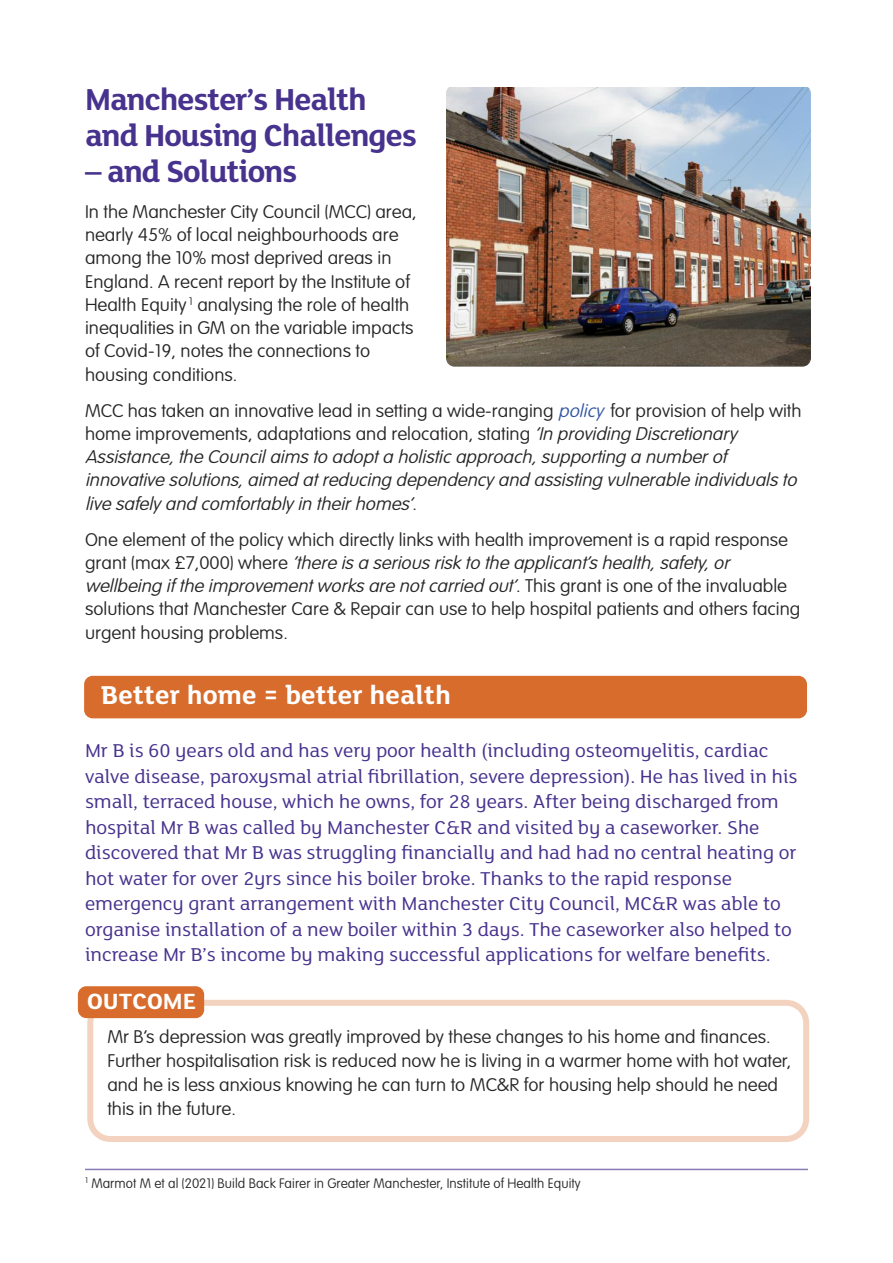
<style>
.page{position:relative;width:893px;height:1263px;background:#fff}
.page>*{position:absolute;margin:0;border:0;box-sizing:border-box;transform-origin:0 0}
.t1{font:700 33px/36px "FS Lola";letter-spacing:-.03em;color:#47328e}
.t2{font:700 28.2px "FS Lola";letter-spacing:.005em;color:#fff}
.t3{font:700 24px "FS Lola";color:#fff;scale:1.05 1}
.t4{font:20.25px/25.5px "FS Lola";letter-spacing:-.005em;color:#47328e;scale:1.05 1}
.t5{font:100 18px/23.2px "VAG Rounded";color:#272526;scale:1.05 1}
.t6{font:italic 100 18px/23.2px "VAG Rounded";color:#272526;scale:1.05 1}
.t7{font:100 13.5px "VAG Rounded";letter-spacing:.005em;color:#272526}
.s1{font-style:normal}
.s2{color:#3356a3}
.s3{font-style:italic}
</style>
<div class="page">
<img style="left:446px;top:88px;width:365px;height:279px">
<div style="left:84px;top:676px;width:723px;height:42px;background:#d76c2c;border-radius:9px"></div>
<hr style="left:85px;top:1169px;width:723px;height:1px;background:#887ab5">
<svg style="left:87px;top:1000px;width:722px;height:142px"></svg>
<div style="left:78px;top:986px;width:126px;height:32px;background:#d76c2c;border-radius:9px"></div>
<h1 class="t1" style="left:85px;top:85px;width:333px">Manchester’s Health and Housing Challenges</h1>
<h1 class="t1" style="left:85px;top:157px;width:214px">– and Solutions</h1>
<p class="t5" style="left:85px;top:201px;width:317px">In the Manchester City Council (MCC) area, nearly 45% of local neighbourhoods are among the 10% most deprived areas in England. A recent report by the Institute of Health Equity <sup>1</sup> analysing the role of health inequalities in GM on the variable impacts of Covid-19, notes the connections to housing conditions.</p>
<p class="t6" style="left:85px;top:400px;width:684px"><span class="s1">MCC has taken an innovative lead in setting a wide-ranging</span> <span class="s2">policy</span> <span class="s1">for provision of help with home improvements, adaptations and relocation, stating</span> ‘InprovidingDiscretionary Assistance, the Council aims to adopt a holistic approach, supporting a number of innovative solutions, aimed at reducing dependency and assisting vulnerable individuals to live safely and comfortably in their homes‘<span class="s1">.</span></p>
<p class="t5" style="left:85px;top:529px;width:683px">One element of the policy which directly links with health improvement is a rapid response g r a n t ( m a x £ 7 , 0 0 0 ) w h e r e <span class="s3">‘there is a serious risk to the applicant’s health, safety, or wellbeing if the improvement works are not carried out’</span>. This grant is one of the invaluable solutions that Manchester Care &amp; Repair can use to help hospital patients and others facing urgent housing problems.</p>
<h2 class="t2" style="left:101px;top:686px;width:351px">Better home = better health</h2>
<p class="t4" style="left:85px;top:740px;width:680px">Mr B is 60 years old and has very poor health (including osteomyelitis, cardiac valve disease, paroxysmal atrial fibrillation, severe depression). He has lived in his small, terraced house, which he owns, for 28 years. After being discharged from hospital Mr B was called by Manchester C&amp;R and visited by a caseworker. She discovered that Mr B was struggling financially and had had no central heating or hot water for over 2yrs since his boiler broke. Thanks to the rapid response emergency grant arrangement with Manchester City Council, MC&amp;R was able to organise installation of a new boiler within 3 days. The caseworker also helped to increase Mr B’s income by making successful applications for welfare benefits.</p>
<h3 class="t3" style="left:87px;top:994px;width:105px">OUTCOME</h3>
<p class="t5" style="left:107px;top:1026px;width:653px;line-height:24px">Mr B’s depression was greatly improved by these changes to his home and finances.<br>Further hospitalisation risk is reduced now he is living in a warmer home with hot water, and he is less anxious knowing he can turn to MC&amp;R for housing help should he need this in the future.</p>
<p class="t7" style="left:85px;top:1177px;width:497px"><sup>1</sup> Marmot M et al (2021) Build Back Fairer in Greater Manchester, Institute of Health Equity</p>
</div>
